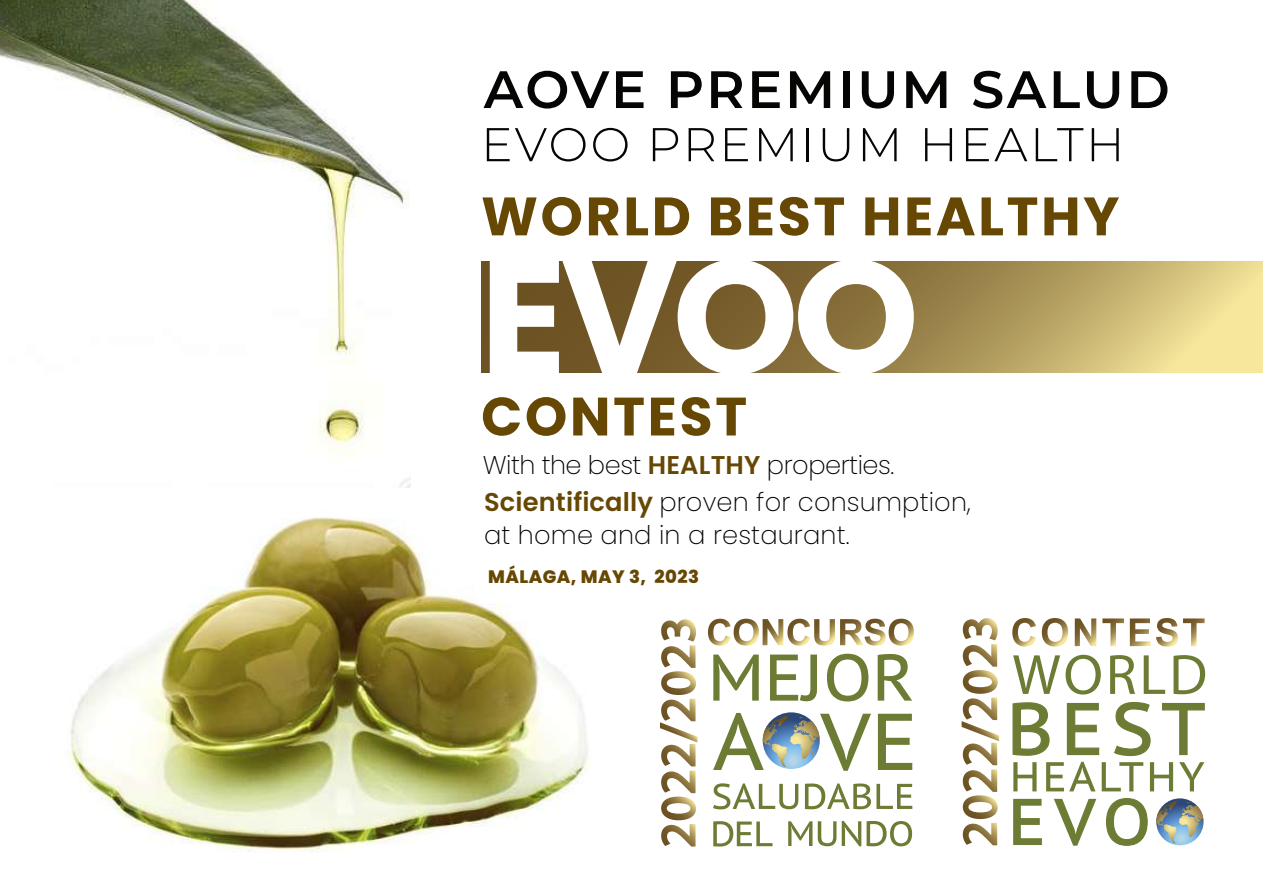
<style>
.page{position:relative;width:1263px;height:893px;background:#fff}
.page>*{position:absolute;margin:0;border:0;box-sizing:border-box;transform-origin:0 0}
.t1{font:700 160.8px "Poppins";color:#fff}
.t2{font:57.15px "Myriad Pro";letter-spacing:.05em;color:#6c7c34}
.t3{font:700 54px "Poppins";letter-spacing:.05em;color:#664804}
.t4{font:200 25.65px/37.3px "Poppins";letter-spacing:.005em;color:#000}
.t5{font:800 18px "Poppins";letter-spacing:.025em;color:#664804}
.s1{font-weight:600;color:#664804}
</style>
<div class="page">
<img style="left:70px;top:517px;width:520px;height:335px">
<svg style="left:481px;top:261px;width:782px;height:112px"></svg>
<img style="left:0;top:0;width:410px;height:488px">
<svg style="left:483px;top:71px;width:126px;height:38px"></svg>
<svg style="left:616px;top:71px;width:27px;height:37px"></svg>
<svg style="left:671px;top:71px;width:31px;height:37px"></svg>
<svg style="left:711px;top:71px;width:31px;height:37px"></svg>
<svg style="left:752px;top:71px;width:28px;height:37px"></svg>
<svg style="left:790px;top:71px;width:40px;height:37px"></svg>
<div style="left:843px;top:71px;width:6px;height:37px;background:#050504"></div>
<svg style="left:862px;top:71px;width:32px;height:38px"></svg>
<svg style="left:906px;top:71px;width:40px;height:37px"></svg>
<svg style="left:973px;top:71px;width:73px;height:38px"></svg>
<svg style="left:1054px;top:71px;width:26px;height:37px"></svg>
<svg style="left:1087px;top:71px;width:32px;height:38px"></svg>
<svg style="left:1131px;top:71px;width:36px;height:37px"></svg>
<svg style="left:487px;top:128px;width:98px;height:33px"></svg>
<svg style="left:593px;top:128px;width:35px;height:33px"></svg>
<svg style="left:653px;top:128px;width:25px;height:33px"></svg>
<svg style="left:689px;top:128px;width:25px;height:33px"></svg>
<svg style="left:725px;top:128px;width:23px;height:33px"></svg>
<svg style="left:759px;top:128px;width:34px;height:33px"></svg>
<hr style="left:807px;top:128px;width:2px;height:33px;background:#050504">
<svg style="left:823px;top:128px;width:26px;height:33px"></svg>
<svg style="left:863px;top:128px;width:34px;height:33px"></svg>
<svg style="left:925px;top:128px;width:27px;height:33px"></svg>
<svg style="left:966px;top:128px;width:61px;height:33px"></svg>
<svg style="left:1036px;top:128px;width:47px;height:33px"></svg>
<svg style="left:1092px;top:128px;width:27px;height:33px"></svg>
<svg style="left:708px;top:619px;width:206px;height:27px"></svg>
<svg style="left:713px;top:655px;width:46px;height:46px"></svg>
<svg style="left:770px;top:655px;width:47px;height:46px"></svg>
<svg style="left:827px;top:654px;width:41px;height:47px"></svg>
<svg style="left:878px;top:654px;width:34px;height:47px"></svg>
<svg style="left:713px;top:783px;width:85px;height:26px"></svg>
<svg style="left:805px;top:783px;width:107px;height:26px"></svg>
<svg style="left:713px;top:713px;width:158px;height:58px"></svg>
<svg style="left:878px;top:714px;width:34px;height:56px"></svg>
<svg style="left:713px;top:821px;width:59px;height:25px"></svg>
<svg style="left:788px;top:821px;width:24px;height:25px"></svg>
<svg style="left:818px;top:821px;width:18px;height:25px"></svg>
<svg style="left:842px;top:821px;width:70px;height:25px"></svg>
<svg style="left:660px;top:619px;width:37px;height:227px"></svg>
<svg style="left:1012px;top:618px;width:24px;height:29px"></svg>
<svg style="left:1042px;top:618px;width:26px;height:29px"></svg>
<svg style="left:1075px;top:618px;width:21px;height:28px"></svg>
<svg style="left:1102px;top:618px;width:22px;height:28px"></svg>
<svg style="left:1130px;top:618px;width:20px;height:28px"></svg>
<svg style="left:1156px;top:618px;width:48px;height:29px"></svg>
<svg style="left:1012px;top:702px;width:38px;height:54px"></svg>
<svg style="left:1067px;top:703px;width:32px;height:52px"></svg>
<svg style="left:1114px;top:702px;width:37px;height:54px"></svg>
<svg style="left:1162px;top:703px;width:43px;height:52px"></svg>
<svg style="left:1013px;top:762px;width:23px;height:29px"></svg>
<svg style="left:1046px;top:762px;width:49px;height:29px"></svg>
<svg style="left:1102px;top:762px;width:41px;height:29px"></svg>
<svg style="left:1150px;top:762px;width:23px;height:29px"></svg>
<svg style="left:1179px;top:762px;width:25px;height:29px"></svg>
<svg style="left:1013px;top:799px;width:29px;height:46px"></svg>
<svg style="left:1054px;top:799px;width:42px;height:47px"></svg>
<svg style="left:1106px;top:798px;width:42px;height:48px"></svg>
<svg style="left:1156px;top:798px;width:47px;height:47px"></svg>
<svg style="left:1156px;top:801px;width:48px;height:42px"></svg>
<svg style="left:962px;top:618px;width:37px;height:227px"></svg>
<h3 class="t3" style="left:481px;top:185px;width:640px">WORLD BEST HEALTHY</h3>
<h1 class="t1" style="left:480px;top:224px;width:441px">EVOO</h1>
<h3 class="t3" style="left:481px;top:385px;width:268px">CONTEST</h3>
<p class="t4" style="left:483px;top:447px;width:490px">With the best <span class="s1">HEALTHY</span> properties.<br><span class="s1">Scientifically</span> proven for consumption,</p>
<p class="t4" style="left:484px;top:516px;width:367px">at home and in a restaurant.</p>
<p class="t5" style="left:488px;top:566px;width:212px">MÁLAGA, MAY 3, 2023</p>
<h2 class="t2" style="left:1012px;top:639px;width:196px">WORLD</h2>
</div>
